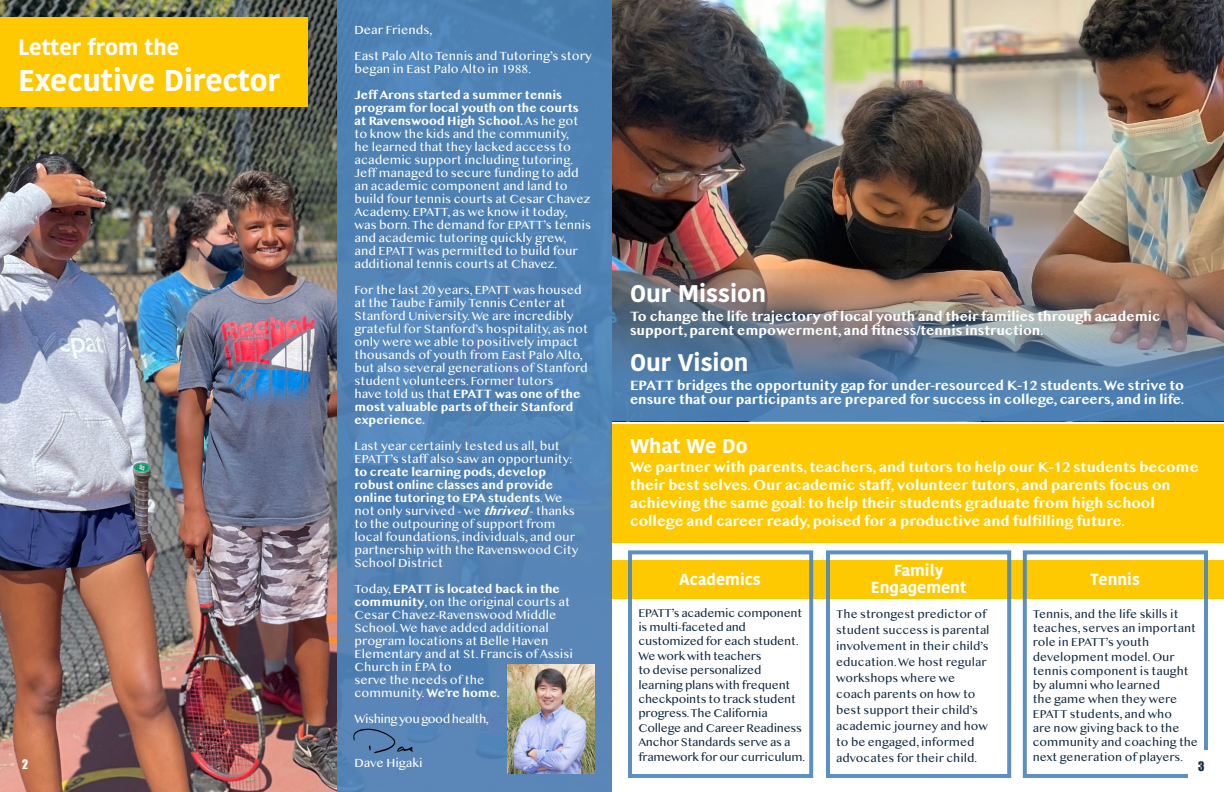
<style>
.page{position:relative;width:1224px;height:792px;background:#fff}
.page>*{position:absolute;margin:0;border:0;box-sizing:border-box;transform-origin:0 0}
.t1{font:700 30px "Kohinoor Devanagari";color:#fff}
.t2{font:700 24px "Kohinoor Devanagari";color:#fff}
.t3{font:700 22px "Kohinoor Devanagari";color:#fff}
.t4{font:700 20px "Kohinoor Bangla";color:#fff}
.t5{font:700 16px/17px "Kohinoor Bangla";color:#fff;text-align:center}
.t6{font:700 15px/18px "Malayalam MN";color:#fff}
.t7{font:700 14px/14px "Malayalam MN";color:#fff}
.t8{font:12.4px/13px "Malayalam MN";color:#fff}
.t9{font:12.4px "Malayalam MN";letter-spacing:-.04em;color:#fff}
.t10{font:12px/14.3px "Malayalam MN";color:#132b42}
.t11{font:12px/14.4px "Malayalam MN";letter-spacing:-.02em;color:#132b42}
.t12{font:12px "Impact";color:#fff}
.t13{font:12px "Impact";color:#132b42}
.s1{font-weight:700}
.s2{font-weight:700;font-style:italic}
</style>
<div class="page">
<img style="left:0;top:0;width:337px;height:792px">
<div style="left:0;top:18px;width:307px;height:89px;background:#fec900"></div>
<img style="left:612px;top:0;width:612px;height:270px">
<div style="left:337px;top:0;width:275px;height:792px;background:#5183b5"></div>
<svg style="left:353px;top:729px;width:60px;height:24px"></svg>
<img style="left:507px;top:665px;width:87px;height:109px">
<img style="left:612px;top:270px;width:612px;height:151px">
<div style="left:612px;top:560px;width:612px;height:38px;background:#fec900"></div>
<div style="left:628px;top:550px;width:185px;height:228px;border:4px solid #4d85bd"></div>
<div style="left:826px;top:550px;width:185px;height:228px;border:4px solid #4d85bd"></div>
<div style="left:1023px;top:550px;width:185px;height:228px;border:4px solid #4d85bd"></div>
<div style="left:612px;top:425px;width:612px;height:118px;background:#fec900"></div>
<div style="left:1188px;top:750px;width:32px;height:31px;background:#fff"></div>
<h3 class="t3" style="left:18px;top:28px;width:163px">Letter from the</h3>
<h1 class="t1" style="left:18px;top:54px;width:264px">Executive Director</h1>
<p class="t12" style="left:22px;top:755px;width:8px">2</p>
<p class="t8" style="left:354px;top:19px;width:239px;line-height:26px">Dear Friends,<br>East Palo Alto Tennis and Tutoring’s story</p>
<p class="t8" style="left:354px;top:64px;width:178px">began in East Palo Alto in 1988.</p>
<p class="t8" style="left:354px;top:90px;width:238px"><span class="s1">Jeff Arons started a summer tennis program for local youth on the courts at Ravenswood High School.</span> As he got to know the kids and the community,<br>he learned that they lacked access to academic support including tutoring.<br>Jeff managed to secure funding to add an academic component and land to build four tennis courts at Cesar Chavez Academy. EPATT, as we know it today, was born. The demand for EPATT’s tennis and academic tutoring quickly grew, and EPATT was permitted to build four additional tennis courts at Chavez.</p>
<p class="t8" style="left:354px;top:285px;width:235px">For the last 20 years, EPATT was housed at the Taube Family Tennis Center at Stanford University. We are incredibly grateful for Stanford’s hospitality, as not only were we able to positively impact thousands of youth from East Palo Alto, but also several generations of Stanford student volunteers. Former tutors<br>have told us that <span class="s1">EPATT was one of the most valuable parts of their Stanford experience.</span></p>
<p class="t8" style="left:354px;top:441px;width:219px">Last year certainly tested us all, but<br>EPATT’s staff also saw an opportunity:</p>
<p class="t8" style="left:354px;top:467px;width:225px"><span class="s1">to create learning pods, develop robust online classes and provide online tutoring to EPA students</span>. We not only survived - we <span class="s2">thrived</span>- thanks to the outpouring of support from local foundations, individuals, and our partnership with the Ravenswood City School District</p>
<p class="t8" style="left:354px;top:584px;width:220px">Today, <span class="s1">EPATT is located back in the community</span>, on the original courts at<br>Cesar Chavez-Ravenswood Middle<br>School. We have added additional program locations at Belle Haven<br>Elementary and at St. Francis of Assisi<br>Church in EPA to<br>serve the needs of the<br>community. <span class="s1">We’re home.</span></p>
<p class="t9" style="left:354px;top:713px;width:136px">Wishing you good health,</p>
<p class="t8" style="left:354px;top:758px;width:70px">Dave Higaki</p>
<h2 class="t2" style="left:630px;top:272px;width:138px">Our Mission</h2>
<p class="t7" style="left:630px;top:311px;width:532px">To change the life trajectory of local youth and their families through academic support, parent empowerment, and fitness/tennis instruction.</p>
<h2 class="t2" style="left:630px;top:341px;width:120px">Our Vision</h2>
<p class="t7" style="left:630px;top:380px;width:556px">EPATT bridges the opportunity gap for under-resourced K-12 students. We strive to ensure that our participants are prepared for success in college, careers, and in life.</p>
<h3 class="t4" style="left:630px;top:429px;width:119px">What We Do</h3>
<p class="t6" style="left:630px;top:460px;width:570px">We partner with parents, teachers, and tutors to help our K-12 students become their best selves. Our academic staff, volunteer tutors, and parents focus on achieving the same goal: to help their students graduate from high school college and career ready, poised for a productive and fulfilling future.</p>
<p class="t5" style="left:679px;top:570px;width:83px">Academics</p>
<p class="t5" style="left:871px;top:561px;width:97px">Family<br>Engagement</p>
<p class="t5" style="left:1091px;top:570px;width:51px">Tennis</p>
<p class="t11" style="left:638px;top:607px;width:168px">EPATT’s academic component is multi-faceted and customized for each student.<br>We work with teachers<br>to devise personalized learning plans with frequent checkpoints to track student progress. The California<br>College and Career Readiness<br>Anchor Standards serve as a framework for our curriculum.</p>
<p class="t10" style="left:836px;top:607px;width:155px;line-height:16px">The strongest predictor of student success is parental involvement in their child’s education. We host regular workshops where we coach parents on how to best support their child’s academic journey and how to be engaged, informed advocates for their child.</p>
<p class="t10" style="left:1033px;top:608px;width:167px">Tennis, and the life skills it teaches, serves an important role in EPATT’s youth development model. Our tennis component is taught by alumni who learned<br>the game when they were<br>EPATT students, and who<br>are now giving back to the community and coaching the next generation of players.</p>
<p class="t13" style="left:1198px;top:757px;width:8px">3</p>
</div>
